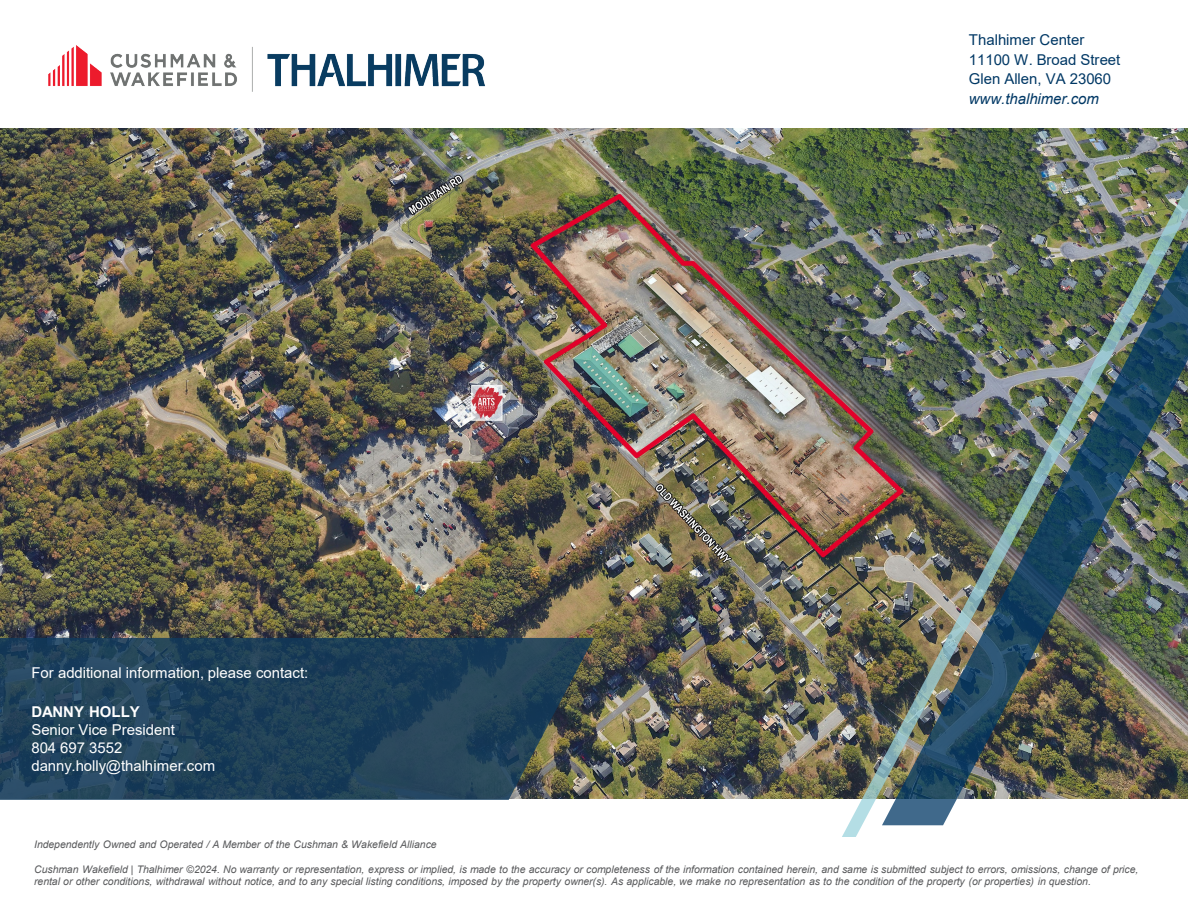
<style>
.page{position:relative;width:1188px;height:918px;background:#fff}
.page>*{position:absolute;margin:0;border:0;box-sizing:border-box;transform-origin:0 0}
.t1{font:15px "Arial";color:#fff}
.t2{font:15px "Arial";color:#003865}
.t3{font:italic 15px "Arial";color:#003865}
.t4{font:700 15px "Arial";color:#fff}
.t5{font:italic 10.5px/12.6px "Arial";letter-spacing:-.005em;color:#58595b}
</style>
<div class="page">
<img style="left:48px;top:45px;width:437px;height:47px">
<img style="left:0;top:129px;width:1187px;height:670px">
<svg style="left:0;top:638px;width:594px;height:162px;background:#244359"></svg>
<img style="left:842px;top:185px;width:346px;height:652px">
<img style="left:882px;top:244px;width:306px;height:581px">
<p class="t1" style="left:31px;top:663px;width:278px">For additional information, please contact:</p>
<p class="t4" style="left:31px;top:701px;width:110px">DANNY HOLLY</p>
<p class="t1" style="left:31px;top:720px;width:145px">Senior Vice President</p>
<p class="t1" style="left:31px;top:738px;width:92px">804 697 3552</p>
<p class="t1" style="left:31px;top:756px;width:185px">danny.holly@thalhimer.com</p>
<p class="t2" style="left:969px;top:30px;width:117px">Thalhimer Center</p>
<p class="t2" style="left:969px;top:49px;width:153px">11100 W. Broad Street</p>
<p class="t2" style="left:969px;top:69px;width:144px">Glen Allen, VA 23060</p>
<p class="t3" style="left:969px;top:89px;width:132px">www.thalhimer.com</p>
<p class="t5" style="left:34px;top:838px;width:404px">Independently Owned and Operated / A Member of the Cushman &amp; Wakefield Alliance</p>
<p class="t5" style="left:34px;top:863px;width:1106px">Cushman Wakefield | Thalhimer ©2024. No warranty or representation, express or implied, is made to the accuracy or completeness of the information contained herein, and same is submitted subject to errors, omissions, change of price, rental or other conditions, withdrawal without notice, and to any special listing conditions, imposed by the property owner(s). As applicable, we make no representation as to the condition of the property (or properties) in question.</p>
</div>
